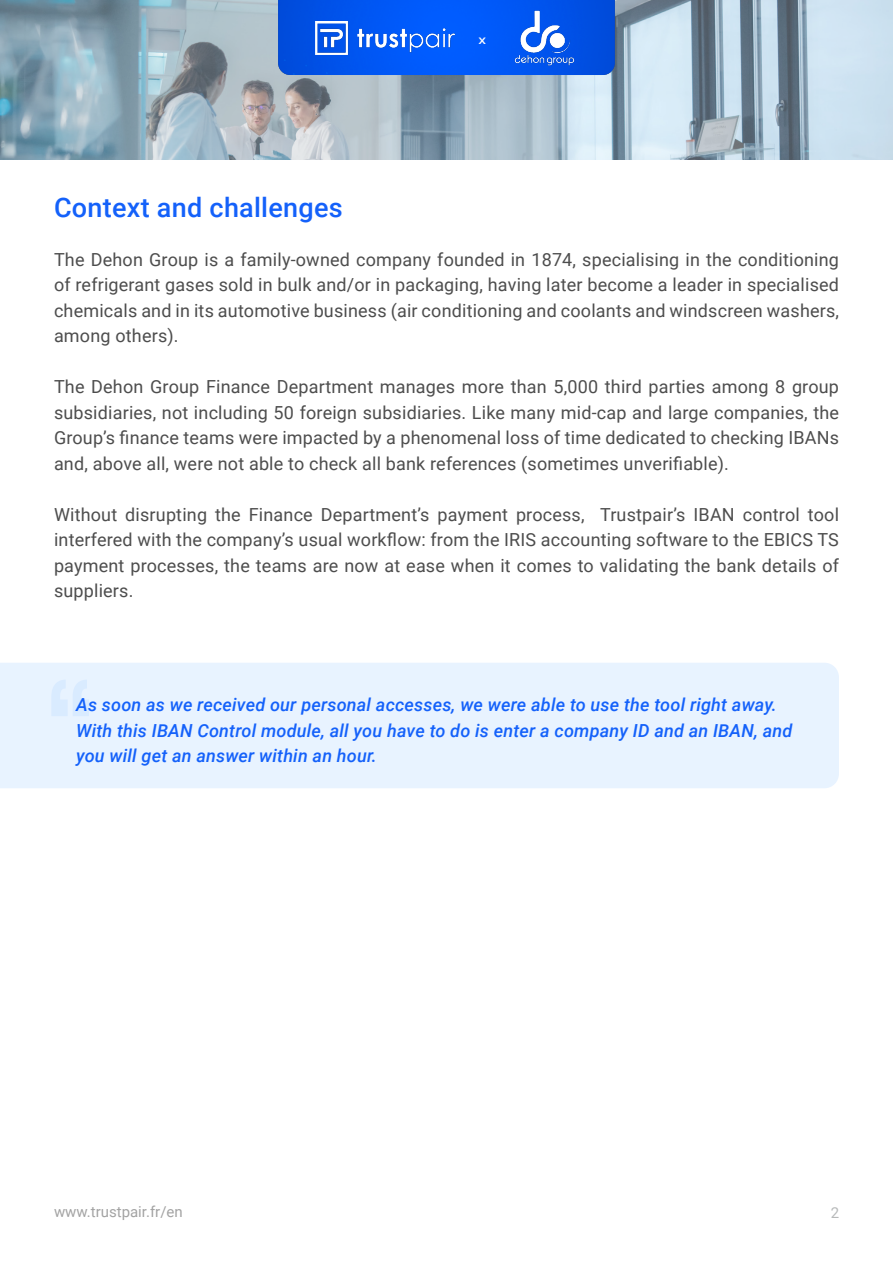
<style>
.page{position:relative;width:893px;height:1263px;background:#fff}
.page>*{position:absolute;margin:0;border:0;box-sizing:border-box;transform-origin:0 0}
.Citation{font:500 27px "Roboto";letter-spacing:.01em;color:#1461fa}
.Citation-2{font:18px/25.5px "Roboto";letter-spacing:.01em;color:#4d4d4d;text-align:justify}
.Citation-3{font:italic 500 18px/25.5px "Roboto";letter-spacing:.01em;color:#1461fa}
.t1{font:15px "Roboto";color:#a3a3a3}
.t2{font:15px "Roboto";color:#989b9c}
.t3{font:500 9px "Roboto";color:#fff;scale:1.33 1}
</style>
<div class="page">
<svg style="left:0;top:0;width:893px;height:159px;background:#a2b7c4"></svg>
<div style="left:0;top:663px;width:839px;height:125px;background:#e8f3ff"></div>
<svg style="left:51px;top:680px;width:38px;height:36px"></svg>
<img style="left:278px;top:0;width:337px;height:75px">
<img style="left:315px;top:21px;width:139px;height:33px">
<img style="left:514px;top:10px;width:60px;height:55px">
<p class="Citation" style="left:54px;top:188px;width:290px">Context and challenges</p>
<p class="t3" style="left:478px;top:34px;width:7px">X</p>
<p class="Citation-2" style="left:54px;top:246px;width:787px">The Dehon Group is a family-owned company founded in 1874, specialising in the conditioning of refrigerant gases sold in bulk and/or in packaging, having later become a leader in specialised chemicals and in its automotive business (air conditioning and coolants and windscreen washers, among others).</p>
<p class="Citation-2" style="left:54px;top:373px;width:786px">The Dehon Group Finance Department manages more than 5,000 third parties among 8 group subsidiaries, not including 50 foreign subsidiaries. Like many mid-cap and large companies, the Group’s finance teams were impacted by a phenomenal loss of time dedicated to checking IBANs and, above all, were not able to check all bank references (sometimes unverifiable).</p>
<p class="Citation-2" style="left:54px;top:501px;width:787px">Without disrupting the Finance Department’s payment process, Trustpair’s IBAN control tool interfered with the company’s usual workflow: from the IRIS accounting software to the EBICS TS payment processes, the teams are now at ease when it comes to validating the bank details of suppliers.</p>
<p class="Citation-3" style="left:76px;top:691px;width:718px">As soon as we received our personal accesses, we were able to use the tool right away.<br>With this IBAN Control module, all you have to do is enter a company ID and an IBAN, and you will get an answer within an hour.</p>
<p class="t1" style="left:54px;top:1201px;width:130px">www.trustpair.fr/en</p>
<p class="t2" style="left:830px;top:1202px;width:10px">2</p>
</div>
